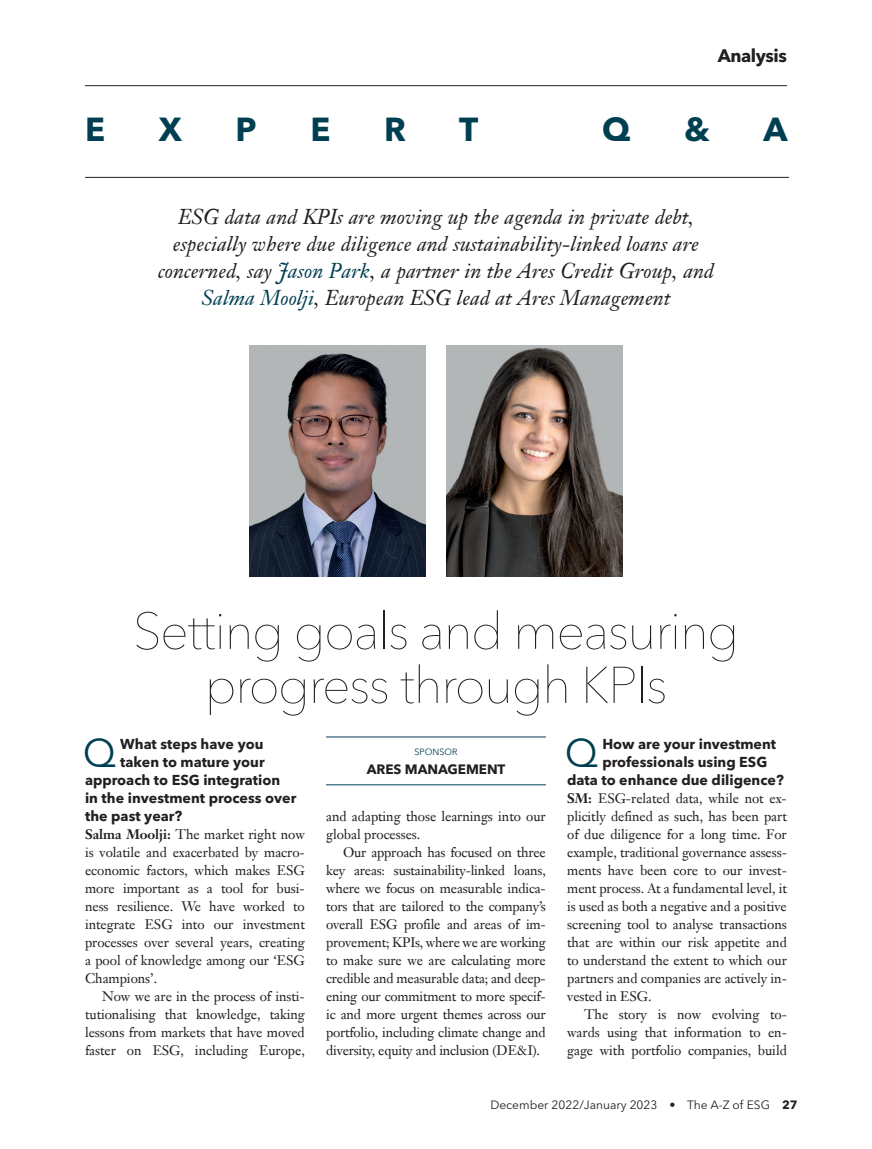
<style>
.page{position:relative;width:872px;height:1149px;background:#fff}
.page>*{position:absolute;margin:0;border:0;box-sizing:border-box;transform-origin:0 0}
.t1{font:200 51px/54px "Avenir Next LT Pro";letter-spacing:-.03em;color:#231f20;text-align:center}
.t2{font:39.6px "Avenir Next LT Pro";color:#003f52}
.t3{font:700 33px "Avenir Next LT Pro";color:#003f52}
.t4{font:italic 21px/27px "Janson Text LT Pro";letter-spacing:.005em;color:#231f20;text-align:center}
.t5{font:700 18px "Avenir Next LT Pro";letter-spacing:-.025em;color:#231f20}
.t6{font:700 14.25px "Avenir Next LT Pro";color:#231f20}
.t7{font:13.5px/18px "Janson Text LT Pro";letter-spacing:-.005em;color:#231f20;text-align:justify}
.t8{font:700 13.5px "Avenir Next LT Pro";letter-spacing:-.005em;color:#231f20}
.t9{font:12px "Avenir Next LT Pro";color:#231f20}
.t10{font:9px "Avenir Next LT Pro";color:#003f52}
.s1{color:#003f52}
.s2{font-weight:700}
</style>
<div class="page">
<hr style="left:85px;top:85px;width:702px;height:1px;background:#231f20">
<hr style="left:85px;top:177px;width:704px;height:1px;background:#231f20">
<img style="left:250px;top:345px;width:175px;height:231px">
<img style="left:446px;top:345px;width:176px;height:231px">
<hr style="left:326px;top:736px;width:220px;height:1px;background:#003f52">
<hr style="left:326px;top:784px;width:220px;height:1px;background:#003f52">
<h3 class="t5" style="left:717px;top:45px;width:71px">Analysis</h3>
<h3 class="t3" style="left:85px;top:110px;width:22px">E</h3>
<h3 class="t3" style="left:159px;top:110px;width:25px">X</h3>
<h3 class="t3" style="left:236px;top:110px;width:23px">P</h3>
<h3 class="t3" style="left:310px;top:110px;width:22px">E</h3>
<h3 class="t3" style="left:384px;top:110px;width:23px">R</h3>
<h3 class="t3" style="left:459px;top:110px;width:21px">T</h3>
<h3 class="t3" style="left:602px;top:110px;width:30px">Q</h3>
<h3 class="t3" style="left:684px;top:110px;width:27px">&amp;</h3>
<h3 class="t3" style="left:763px;top:110px;width:26px">A</h3>
<p class="t4" style="left:158px;top:203px;width:557px">ESG data and KPIs are moving up the agenda in private debt, especially where due diligence and sustainability-linked loans are concerned, say <span class="s1">Jason Park</span>, a partner in the Ares Credit Group, and <span class="s1">Salma Moolji</span>, European ESG lead at Ares Management</p>
<h1 class="t1" style="left:133px;top:604px;width:608px">Setting goals and measuring progress through KPIs</h1>
<h2 class="t2" style="left:83px;top:728px;width:35px">Q</h2>
<p class="t6" style="left:120px;top:734px;width:145px">What steps have you</p>
<p class="t6" style="left:120px;top:752px;width:146px">taken to mature your</p>
<p class="t6" style="left:85px;top:770px;width:197px">approach to ESG integration</p>
<p class="t6" style="left:85px;top:788px;width:213px">in the investment process over</p>
<p class="t6" style="left:85px;top:806px;width:99px">the past year?</p>
<p class="t7" style="left:85px;top:824px;width:221px"><span class="s2">Salma Moolji:</span> The market right now is volatile and exacerbated by macro&shy;economic factors, which makes ESG more important as a tool for busi&shy;ness resilience. We have worked to integrate ESG into our investment processes over several years, creating a pool of knowledge among our ‘ESG Champions’.</p>
<p class="t7" style="left:85px;top:986px;width:221px;text-indent:17px">Now we are in the process of insti&shy;tutionalising that knowledge, taking lessons from markets that have moved faster on ESG, including Europe,</p>
<p class="t10" style="left:414px;top:746px;width:44px">SPONSOR</p>
<p class="t8" style="left:367px;top:760px;width:140px">ARES MANAGEMENT</p>
<p class="t7" style="left:326px;top:806px;width:221px">and adapting those learnings into our global processes.</p>
<p class="t7" style="left:326px;top:842px;width:221px;text-indent:17px">Our approach has focused on three key areas: sustainability-linked loans, where we focus on measurable indica&shy;tors that are tailored to the company’s overall ESG profile and areas of im&shy;provement; KPIs, where we are working to make sure we are calculating more credible and measurable data; and deep&shy;ening our commitment to more specif&shy;ic and more urgent themes across our portfolio, including climate change and diversity, equity and inclusion (DE&amp;I).</p>
<h2 class="t2" style="left:565px;top:728px;width:35px">Q</h2>
<p class="t6" style="left:602px;top:734px;width:175px">How are your investment</p>
<p class="t6" style="left:602px;top:752px;width:166px">professionals using ESG</p>
<p class="t6" style="left:567px;top:770px;width:218px">data to enhance due diligence?</p>
<p class="t7" style="left:567px;top:788px;width:221px"><span class="s2">SM:</span> ESG-related data, while not ex&shy;plicitly defined as such, has been part of due diligence for a long time. For example, traditional governance assess&shy;ments have been core to our invest&shy;ment process. At a fundamental level, it is used as both a negative and a positive screening tool to analyse transactions that are within our risk appetite and to understand the extent to which our partners and companies are actively in&shy;vested in ESG.</p>
<p class="t7" style="left:567px;top:1004px;width:221px;text-indent:17px">The story is now evolving to&shy;wards using that information to en&shy;gage with portfolio companies, build</p>
<p class="t9" style="left:490px;top:1097px;width:309px">December 2022/January 2023 • The A-Z of ESG <span class="s2">27</span></p>
</div>
